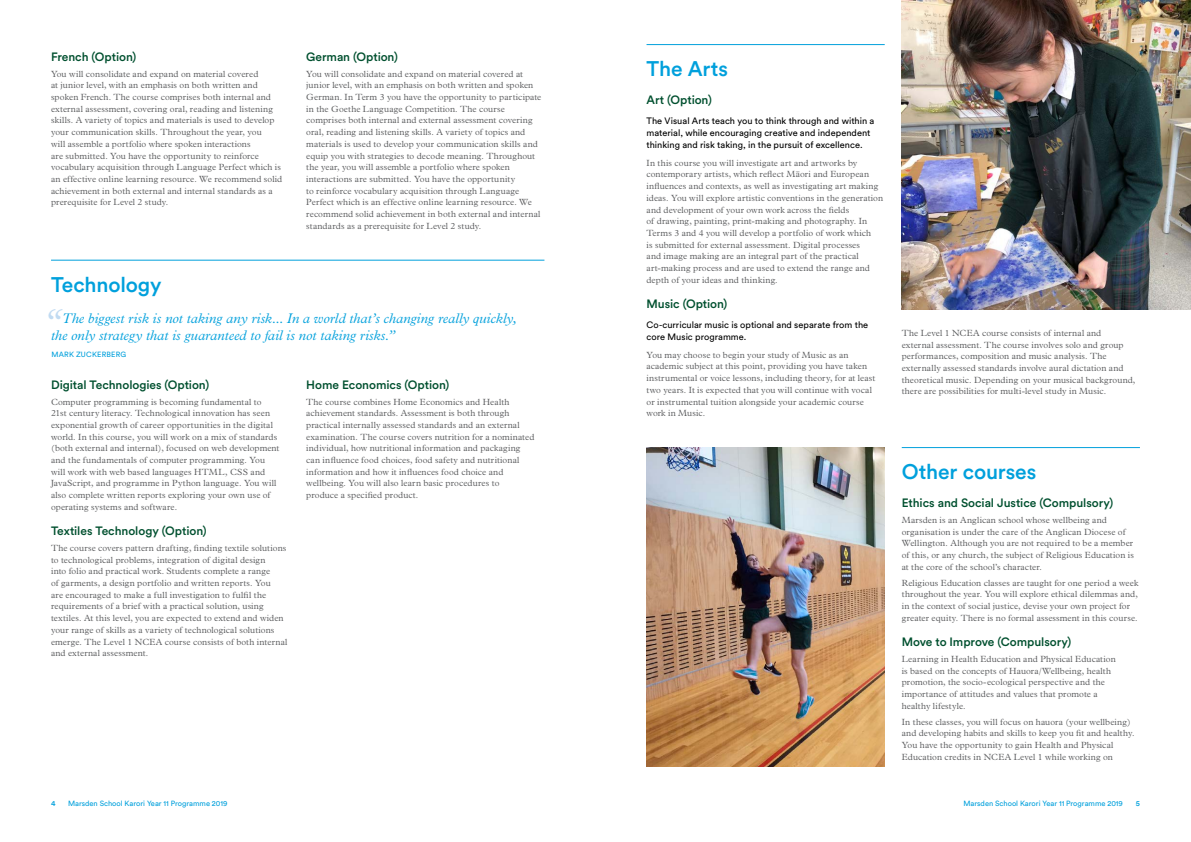
<style>
.page{position:relative;width:1191px;height:842px;background:#fff}
.page>*{position:absolute;margin:0;border:0;box-sizing:border-box;transform-origin:0 0}
.t1{font:italic 300 36px "Plantin";color:#c1dbf2}
.t2{font:500 21px "Circular Std";letter-spacing:-.005em;color:#00a0dc}
.t3{font:italic 300 14px/16.8px "Plantin";color:#00a0dc}
.t4{font:500 12px "Circular Std";letter-spacing:-.005em;color:#00502f}
.t5{font:9.2px/12px "Circular Std";color:#000}
.t6{font:300 9px/11.7px "Plantin";letter-spacing:.01em;color:#58595b}
.t7{font:300 9px/18px "Plantin";letter-spacing:.01em;color:#58595b;scale:.75 1}
.t8{font:7.5px "Circular Std";color:#00a0dc}
.t9{font:7.5px "Circular Std";letter-spacing:.025em;color:#00a0dc}
.t10{font:500 7.5px "Circular Std";color:#00a0dc}
</style>
<div class="page">
<hr style="left:646px;top:44px;width:238px;height:1px;background:#00a0dc">
<hr style="left:901px;top:447px;width:239px;height:1px;background:#00a0dc">
<hr style="left:51px;top:260px;width:493px;height:1px;background:#00a0dc">
<img style="left:646px;top:448px;width:238px;height:319px">
<img style="left:901px;top:0;width:290px;height:309px">
<h3 class="t4" style="left:51px;top:49px;width:87px">French (Option)</h3>
<p class="t6" style="left:51px;top:68px;width:233px">You will consolidate and expand on material covered<br>at junior level, with an emphasis on both written and spoken French. The course comprises both internal and external assessment, covering oral, reading and listening skills. A variety of topics and materials is used to develop your communication skills. Throughout the year, you<br>will assemble a portfolio where spoken interactions<br>are submitted. You have the opportunity to reinforce vocabulary acquisition through Language Perfect which is an effective online learning resource. We recommend solid achievement in both external and internal standards as a prerequisite for Level 2 study.</p>
<h2 class="t2" style="left:51px;top:271px;width:112px">Technology</h2>
<h3 class="t4" style="left:306px;top:49px;width:93px">German (Option)</h3>
<p class="t6" style="left:306px;top:68px;width:237px">You will consolidate and expand on material covered at junior level, with an emphasis on both written and spoken German. In Term 3 you have the opportunity to participate in the Goethe Language Competition. The course comprises both internal and external assessment covering oral, reading and listening skills. A variety of topics and materials is used to develop your communication skills and equip you with strategies to decode meaning. Throughout the year, you will assemble a portfolio where spoken interactions are submitted. You have the opportunity<br>to reinforce vocabulary acquisition through Language Perfect which is an effective online learning resource. We recommend solid achievement in both external and internal standards as a prerequisite for Level 2 study.</p>
<h1 class="t1" style="left:43px;top:302px;width:18px">‘‘</h1>
<h3 class="t3" style="left:51px;top:310px;width:467px;text-indent:11px">The biggest risk is not taking any risk... In a world that’s changing really quickly, the only strategy that is guaranteed to fail is not taking risks.”</h3>
<p class="t9" style="left:52px;top:350px;width:76px">MARK ZUCKERBERG</p>
<h3 class="t4" style="left:51px;top:377px;width:160px">Digital Technologies (Option)</h3>
<p class="t6" style="left:51px;top:396px;width:230px">Computer programming is becoming fundamental to<br>21st century literacy. Technological innovation has seen exponential growth of career opportunities in the digital world. In this course, you will work on a mix of standards (both external and internal), focused on web development and the fundamentals of computer programming. You will work with web based languages HTML, CSS and JavaScript, and programme in Python language. You will also complete written reports exploring your own use of operating systems and software.</p>
<h3 class="t4" style="left:51px;top:523px;width:157px">Textiles Technology (Option)</h3>
<p class="t6" style="left:51px;top:542px;width:238px">The course covers pattern drafting, finding textile solutions to technological problems, integration of digital design<br>into folio and practical work. Students complete a range<br>of garments, a design portfolio and written reports. You<br>are encouraged to make a full investigation to fulfil the requirements of a brief with a practical solution, using textiles. At this level, you are expected to extend and widen your range of skills as a variety of technological solutions emerge. The Level 1 NCEA course consists of both internal and external assessment.</p>
<h3 class="t4" style="left:306px;top:377px;width:144px">Home Economics (Option)</h3>
<p class="t6" style="left:306px;top:396px;width:230px">The course combines Home Economics and Health achievement standards. Assessment is both through practical internally assessed standards and an external examination. The course covers nutrition for a nominated individual, how nutritional information and packaging can influence food choices, food safety and nutritional information and how it influences food choice and wellbeing. You will also learn basic procedures to<br>produce a specified product.</p>
<h2 class="t2" style="left:646px;top:55px;width:83px">The Arts</h2>
<h3 class="t4" style="left:646px;top:92px;width:67px">Art (Option)</h3>
<p class="t5" style="left:646px;top:115px;width:229px">The Visual Arts teach you to think through and within a material, while encouraging creative and independent thinking and risk taking, in the pursuit of excellence.</p>
<p class="t6" style="left:646px;top:157px;width:224px">In this course you will investigate art and artworks by contemporary artists, which reflect Maori and European</p>
<p class="t7" style="left:646px;top:159px;width:311px;text-indent:150px">_<br>influences and contexts, as well as investigating art making</p>
<p class="t6" style="left:646px;top:192px;width:238px">ideas. You will explore artistic conventions in the generation and development of your own work across the fields<br>of drawing, painting, print-making and photography. In Terms 3 and 4 you will develop a portfolio of work which<br>is submitted for external assessment. Digital processes<br>and image making are an integral part of the practical art-making process and are used to extend the range and depth of your ideas and thinking.</p>
<h3 class="t4" style="left:646px;top:296px;width:82px">Music (Option)</h3>
<p class="t5" style="left:646px;top:319px;width:223px">Co-curricular music is optional and separate from the core Music programme.</p>
<p class="t6" style="left:646px;top:349px;width:230px">You may choose to begin your study of Music as an academic subject at this point, providing you have taken instrumental or voice lessons, including theory, for at least two years. It is expected that you will continue with vocal or instrumental tuition alongside your academic course work in Music.</p>
<p class="t6" style="left:901px;top:327px;width:235px">The Level 1 NCEA course consists of internal and external assessment. The course involves solo and group performances, composition and music analysis. The externally assessed standards involve aural dictation and theoretical music. Depending on your musical background, there are possibilities for multi-level study in Music.</p>
<h2 class="t2" style="left:901px;top:458px;width:136px">Other courses</h2>
<h3 class="t4" style="left:901px;top:495px;width:213px">Ethics and Social Justice (Compulsory)</h3>
<p class="t6" style="left:901px;top:514px;width:234px">Marsden is an Anglican school whose wellbeing and organisation is under the care of the Anglican Diocese of Wellington. Although you are not required to be a member of this, or any church, the subject of Religious Education is at the core of the school’s character.</p>
<p class="t6" style="left:901px;top:577px;width:238px">Religious Education classes are taught for one period a week throughout the year. You will explore ethical dilemmas and, in the context of social justice, devise your own project for greater equity. There is no formal assessment in this course.</p>
<h3 class="t4" style="left:901px;top:634px;width:171px">Move to Improve (Compulsory)</h3>
<p class="t6" style="left:901px;top:653px;width:215px">Learning in Health Education and Physical Education is based on the concepts of Hauora/Wellbeing, health promotion, the socio-ecological perspective and the importance of attitudes and values that promote a healthy lifestyle.</p>
<p class="t6" style="left:901px;top:716px;width:234px">In these classes, you will focus on hauora (your wellbeing) and developing habits and skills to keep you fit and healthy.<br>You have the opportunity to gain Health and Physical Education credits in NCEA Level 1 while working on</p>
<p class="t10" style="left:51px;top:798px;width:6px">4</p>
<p class="t8" style="left:68px;top:798px;width:161px">Marsden School Karori Year 11 Programme 2019</p>
<p class="t8" style="left:963px;top:798px;width:161px">Marsden School Karori Year 11 Programme 2019</p>
<p class="t10" style="left:1135px;top:798px;width:6px">5</p>
</div>
